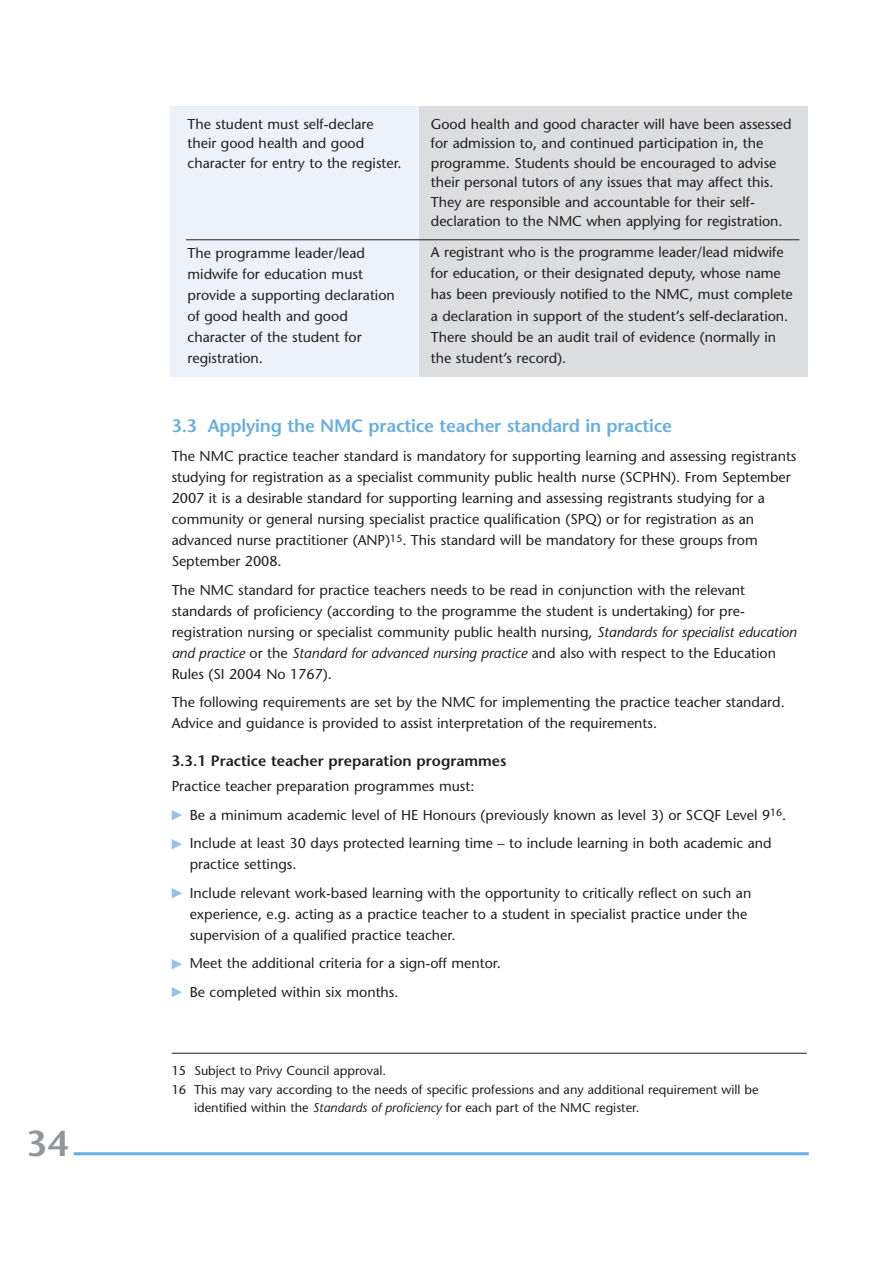
<style>
.page{position:relative;width:893px;height:1262px;background:#fff}
.page>*{position:absolute;margin:0;border:0;box-sizing:border-box;transform-origin:0 0}
.t1{font:600 36px "Stone Sans";color:#939598}
.t2{font:600 18px "Stone Sans";letter-spacing:-.01em;color:#68aee0}
.t3{font:600 15px "Stone Sans";color:#231f20}
.t4{font:14.25px/21px "Stone Sans";color:#231f20}
.t5{font:12.75px/19.5px "Stone Sans";color:#231f20}
.s1{font-style:italic}
</style>
<div class="page">
<hr style="left:74px;top:1152px;width:734px;height:3px;background:#68aee0">
<hr style="left:172px;top:1052px;width:634px;height:1px;background:#231f20">
<div style="left:170px;top:106px;width:250px;height:271px;background:#edf2fa"></div>
<div style="left:419px;top:106px;width:389px;height:271px;background:#dcddde"></div>
<hr style="left:186px;top:239px;width:613px;height:1px;background:#231f20">
<h1 class="t1" style="left:27px;top:1129px;width:43px">34</h1>
<p class="t4" style="left:187px;top:116px;width:216px;line-height:19.5px">The student must self-declare their good health and good character for entry to the register.</p>
<p class="t4" style="left:431px;top:116px;width:362px;line-height:19.5px">Good health and good character will have been assessed for admission to, and continued participation in, the programme. Students should be encouraged to advise their personal tutors of any issues that may affect this.<br>They are responsible and accountable for their self&shy;declaration to the NMC when applying for registration.</p>
<p class="t4" style="left:187px;top:244px;width:209px">The programme leader/lead midwife for education must provide a supporting declaration of good health and good character of the student for registration.</p>
<p class="t4" style="left:431px;top:243px;width:363px">A registrant who is the programme leader/lead midwife for education, or their designated deputy, whose name has been previously notified to the NMC, must complete a declaration in support of the student’s self-declaration.<br>There should be an audit trail of evidence (normally in the student’s record).</p>
<p class="t2" style="left:172px;top:419px;width:502px">3.3 Applying the NMC practice teacher standard in practice</p>
<p class="t4" style="left:172px;top:447px;width:626px">The NMC practice teacher standard is mandatory for supporting learning and assessing registrants studying for registration as a specialist community public health nurse (SCPHN). From September 2007 it is a desirable standard for supporting learning and assessing registrants studying for a community or general nursing specialist practice qualification (SPQ) or for registration as an advanced nurse practitioner (ANP)<sup>15</sup>. This standard will be mandatory for these groups from September 2008.</p>
<p class="t4" style="left:172px;top:580px;width:626px">The NMC standard for practice teachers needs to be read in conjunction with the relevant standards of proficiency (according to the programme the student is undertaking) for pre&shy;registration nursing or specialist community public health nursing, <span class="s1">Standards for specialist education and practice</span> or the <span class="s1">Standard for advanced nursing practice</span> and also with respect to the Education Rules (SI 2004 No 1767).</p>
<p class="t4" style="left:172px;top:693px;width:614px">The following requirements are set by the NMC for implementing the practice teacher standard.<br>Advice and guidance is provided to assist interpretation of the requirements.</p>
<p class="t3" style="left:172px;top:754px;width:336px">3.3.1 Practice teacher preparation programmes</p>
<p class="t4" style="left:190px;top:773px;width:598px;line-height:28.5px;text-indent:-18px">Practice teacher preparation programmes must:<br>Be a minimum academic level of HE Honours (previously known as level 3) or SCQF Level 9<sup>16</sup>.<br>Include at least 30 days protected learning time – to include learning in both academic and</p>
<p class="t4" style="left:190px;top:851px;width:563px;line-height:28.5px">practice settings.<br>Include relevant work-based learning with the opportunity to critically reflect on such an</p>
<p class="t4" style="left:190px;top:904px;width:559px">experience, e.g. acting as a practice teacher to a student in specialist practice under the supervision of a qualified practice teacher.</p>
<p class="t4" style="left:190px;top:950px;width:313px;line-height:28.5px">Meet the additional criteria for a sign-off mentor.<br>Be completed within six months.</p>
<p class="t5" style="left:172px;top:1062px;width:588px">15 Subject to Privy Council approval.<br>16 This may vary according to the needs of specific professions and any additional requirement will be</p>
<p class="t5" style="left:194px;top:1099px;width:446px">identified within the <span class="s1">Standards of proficiency</span> for each part of the NMC register.</p>
</div>
